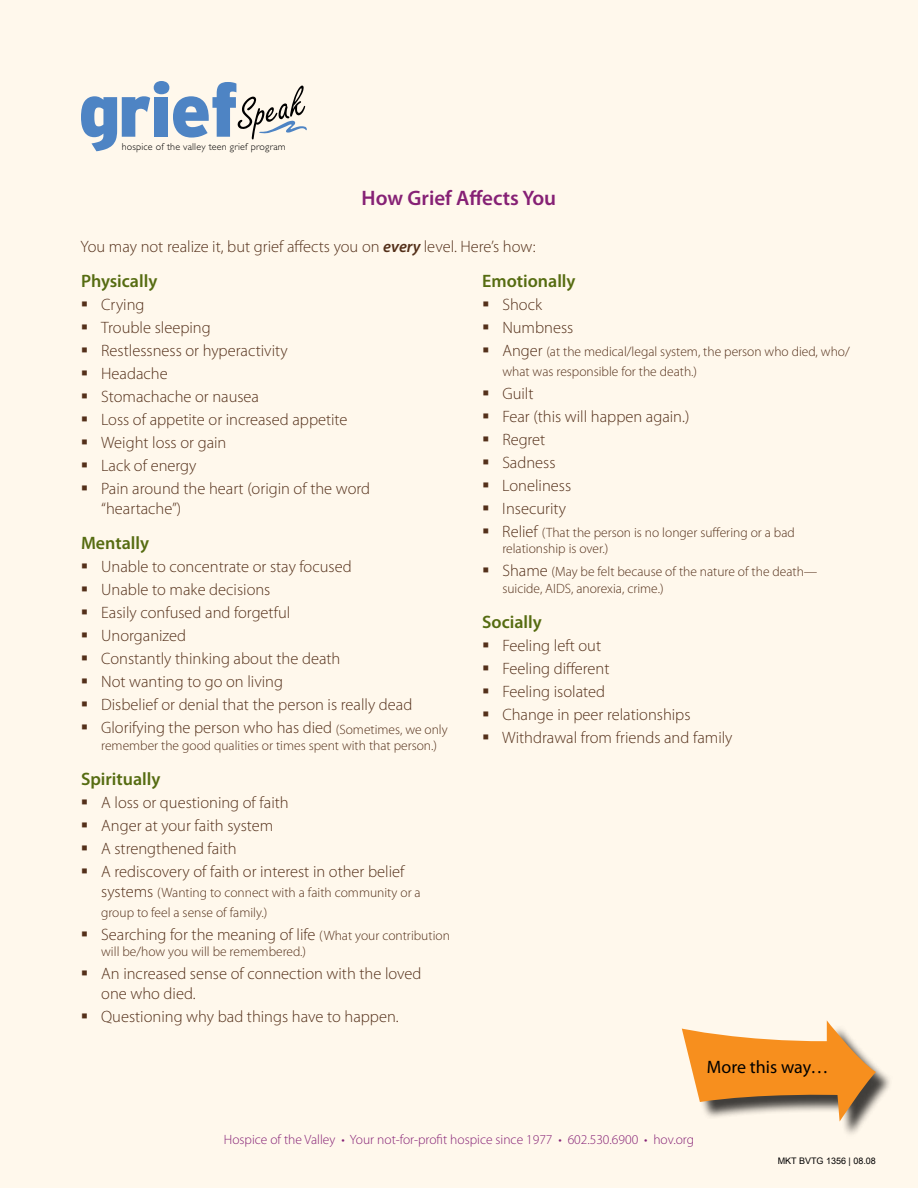
<style>
.page{position:relative;width:918px;height:1188px;background:#fff8ec}
.page>*{position:absolute;margin:0;border:0;box-sizing:border-box;transform-origin:0 0}
.t1{font:600 21px "Myriad Pro";color:#862175}
.t2{font:600 18px "Myriad Pro";color:#566c11}
.t3{font:18px "Myriad Pro";color:#000}
.t4{font:300 16.5px/23.1px "Myriad Pro";color:#54301a}
.t5{font:300 13.5px/19.8px "Myriad Pro";color:#54301a}
.t6{font:300 13.5px "Myriad Pro";color:#862175}
.t7{font:300 10.05px "Gill Sans";letter-spacing:.015em;color:#000}
.t8{font:9px "Arial";color:#000}
.s1{font-weight:600;font-style:italic}
.s2{font-size:13.5px}
.s3{font-size:16.5px}
</style>
<div class="page">
<svg style="left:81px;top:81px;width:226px;height:70px"></svg>
<div style="left:684px;top:1023px;width:217px;height:123px;background:#000;opacity:.75"></div>
<svg style="left:682px;top:1020px;width:194px;height:102px"></svg>
<p class="t7" style="left:122px;top:141px;width:165px">hospice of the valley teen grief program</p>
<p class="t1" style="left:362px;top:184px;width:196px">How Grief Affects You</p>
<p class="t4" style="left:80px;top:234px;width:457px">You may not realize it, but grief affects you on <span class="s1">every</span> level. Here’s how:</p>
<p class="t2" style="left:81px;top:269px;width:78px">Physically</p>
<p class="t4" style="left:101px;top:293px;width:271px">Crying<br>Trouble sleeping<br>Restlessness or hyperactivity<br>Headache<br>Stomachache or nausea<br>Loss of appetite or increased appetite<br>Weight loss or gain<br>Lack of energy<br>Pain around the heart (origin of the word</p>
<p class="t4" style="left:101px;top:497px;width:82px">“heartache”)</p>
<p class="t2" style="left:81px;top:532px;width:70px">Mentally</p>
<p class="t4" style="left:101px;top:555px;width:348px">Unable to concentrate or stay focused<br>Unable to make decisions<br>Easily confused and forgetful<br>Unorganized<br>Constantly thinking about the death<br>Not wanting to go on living<br>Disbelief or denial that the person is really dead Glorifying the person who has died <span class="s2">(Sometimes, we only</span></p>
<p class="t5" style="left:101px;top:735px;width:337px">remember the good qualities or times spent with that person.)</p>
<p class="t2" style="left:81px;top:767px;width:81px">Spiritually</p>
<p class="t4" style="left:101px;top:791px;width:305px">A loss or questioning of faith<br>Anger at your faith system<br>A strengthened faith<br>A rediscovery of faith or interest in other belief</p>
<p class="t5" style="left:101px;top:882px;width:321px"><span class="s3">systems</span> (Wanting to connect with a faith community or a group to feel a sense of family.)</p>
<p class="t4" style="left:101px;top:922px;width:350px">Searching for the meaning of life <span class="s2">(What your contribution</span></p>
<p class="t5" style="left:101px;top:941px;width:206px">will be/how you will be remembered.)</p>
<p class="t4" style="left:101px;top:963px;width:322px;line-height:19.8px">An increased sense of connection with the loved one who died.</p>
<p class="t4" style="left:101px;top:1004px;width:299px">Questioning why bad things have to happen.</p>
<p class="t2" style="left:482px;top:269px;width:95px">Emotionally</p>
<p class="t4" style="left:502px;top:293px;width:73px">Shock<br>Numbness</p>
<p class="t5" style="left:502px;top:342px;width:349px"><span class="s3">Anger</span> (at the medical/legal system, the person who died, who/ what was responsible for the death.)</p>
<p class="t4" style="left:502px;top:382px;width:189px">Guilt<br>Fear (this will happen again.)<br>Regret<br>Sadness<br>Loneliness<br>Insecurity</p>
<p class="t5" style="left:502px;top:524px;width:294px;line-height:16.2px"><span class="s3">Relief</span> (That the person is no longer suffering or a bad relationship is over.)</p>
<p class="t5" style="left:502px;top:564px;width:317px;line-height:16.2px"><span class="s3">Shame</span> (May be felt because of the nature of the death— suicide, AIDS, anorexia, crime.)</p>
<p class="t2" style="left:482px;top:610px;width:61px">Socially</p>
<p class="t4" style="left:502px;top:634px;width:232px">Feeling left out<br>Feeling different<br>Feeling isolated<br>Change in peer relationships<br>Withdrawal from friends and family</p>
<p class="t3" style="left:707px;top:1056px;width:123px">More this way…</p>
<p class="t6" style="left:224px;top:1132px;width:472px">Hospice of the Valley • Your not-for-profit hospice since 1977 • 602.530.6900 • hov.org</p>
<p class="t8" style="left:778px;top:1155px;width:100px">MKT BVTG 1356 | 08.08</p>
</div>
